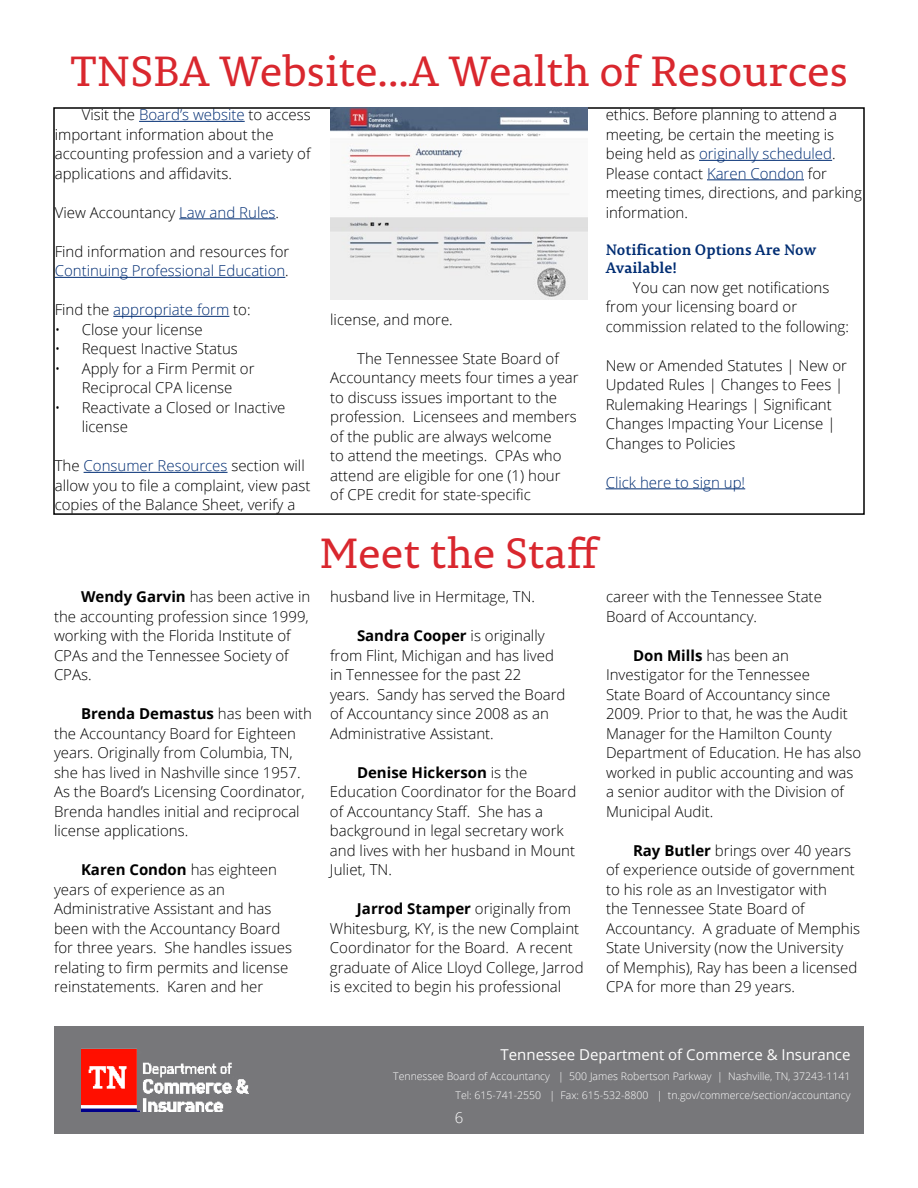
<style>
.page{position:relative;width:918px;height:1188px;background:#fff}
.page>*{position:absolute;margin:0;border:0;box-sizing:border-box;transform-origin:0 0}
.t1{font:42px "Permian Slab Serif Typeface";color:#d9272e}
.t2{font:300 15px/19.5px "Open Sans";color:#000}
.t3{font:300 15px "Open Sans";color:#002d73}
.t4{font:15px "Open Sans";color:#fff}
.t5{font:700 15px/18px "Permian Slab Serif Typeface";color:#002d73}
.t6{font:300 15px "Open Sans";color:#fff}
.t7{font:300 10.5px/19.5px "Open Sans";color:#fff;text-align:right}
.s1{color:#002d73}
.s2{color:#000}
.s3{font-weight:700}
</style>
<div class="page">
<hr style="left:139px;top:121px;width:106px;height:1px;background:#002d73">
<hr style="left:179px;top:218px;width:97px;height:1px;background:#002d73">
<hr style="left:55px;top:277px;width:230px;height:1px;background:#002d73">
<hr style="left:113px;top:316px;width:116px;height:1px;background:#002d73">
<hr style="left:84px;top:472px;width:144px;height:1px;background:#002d73">
<hr style="left:699px;top:160px;width:133px;height:1px;background:#002d73">
<hr style="left:707px;top:179px;width:97px;height:1px;background:#002d73">
<hr style="left:606px;top:488px;width:139px;height:1px;background:#002d73">
<img style="left:330px;top:108px;width:258px;height:192px">
<div style="left:54px;top:1026px;width:810px;height:108px;background:#77777a"></div>
<img style="left:81px;top:1049px;width:167px;height:62px">
<h1 class="t1" style="left:70px;top:37px;width:779px">TNSBA Website...A Wealth of Resources</h1>
<p class="t2" style="left:55px;top:105px;width:257px;text-indent:27px">Visit the <span class="s1">Board’s website</span> to access important information about the accounting profession and a variety of applications and affidavits.</p>
<p class="t2" style="left:55px;top:202px;width:226px">View Accountancy <span class="s1">Law and Rules</span>.</p>
<p class="t2" style="left:55px;top:241px;width:236px">Find information and resources for<br><span class="s1">Continuing Professional Education</span>.</p>
<p class="t3" style="left:55px;top:300px;width:197px"><span class="s2">Find the</span> appropriate form <span class="s2">to:</span></p>
<p class="t2" style="left:55px;top:319px;width:150px">• Close your license</p>
<p class="t2" style="left:55px;top:339px;width:185px">• Request Inactive Status</p>
<p class="t2" style="left:55px;top:358px;width:201px;text-align:center">• Apply for a Firm Permit or<br>Reciprocal CPA license</p>
<p class="t2" style="left:82px;top:397px;width:205px;text-indent:-27px">• Reactivate a Closed or Inactive license</p>
<p class="t2" style="left:55px;top:456px;width:257px">The <span class="s1">Consumer Resources</span> section will allow you to file a complaint, view past copies of the Balance Sheet, verify a</p>
<p class="t2" style="left:606px;top:105px;width:258px">ethics. Before planning to attend a meeting, be certain the meeting is being held as <span class="s1">originally scheduled</span>.<br>Please contact <span class="s1">Karen Condon</span> for meeting times, directions, and parking information.</p>
<p class="t5" style="left:606px;top:240px;width:212px">Notification Options Are Now<br>Available!</p>
<p class="t2" style="left:606px;top:277px;width:245px;text-indent:27px">You can now get notifications from your licensing board or commission related to the following:</p>
<p class="t2" style="left:606px;top:355px;width:243px">New or Amended Statutes | New or<br>Updated Rules | Changes to Fees |<br>Rulemaking Hearings | Significant<br>Changes Impacting Your License |<br>Changes to Policies</p>
<p class="t3" style="left:606px;top:472px;width:141px">Click here to sign up!</p>
<p class="t2" style="left:330px;top:309px;width:124px">license, and more.</p>
<p class="t2" style="left:330px;top:348px;width:250px;text-indent:27px">The Tennessee State Board of Accountancy meets four times a year to discuss issues important to the profession. Licensees and members of the public are always welcome<br>to attend the meetings. CPAs who attend are eligible for one (1) hour<br>of CPE credit for state-specific</p>
<p class="t2" style="left:54px;top:587px;width:258px;text-indent:27px"><span class="s3">Wendy Garvin</span> has been active in the accounting profession since 1999, working with the Florida Institute of<br>CPAs and the Tennessee Society of<br>CPAs.</p>
<p class="t2" style="left:54px;top:704px;width:259px;text-indent:27px"><span class="s3">Brenda Demastus</span> has been with the Accountancy Board for Eighteen years. Originally from Columbia, TN, she has lived in Nashville since 1957.<br>As the Board’s Licensing Coordinator, Brenda handles initial and reciprocal license applications.</p>
<p class="t2" style="left:54px;top:860px;width:240px;text-indent:27px"><span class="s3">Karen Condon</span> has eighteen years of experience as an<br>Administrative Assistant and has been with the Accountancy Board for three years. She handles issues relating to firm permits and license reinstatements. Karen and her</p>
<h1 class="t1" style="left:320px;top:520px;width:282px">Meet the Staff</h1>
<p class="t2" style="left:330px;top:587px;width:207px">husband live in Hermitage, TN.</p>
<p class="t2" style="left:330px;top:626px;width:237px;text-indent:27px"><span class="s3">Sandra Cooper</span> is originally from Flint, Michigan and has lived in Tennessee for the past 22<br>years. Sandy has served the Board of Accountancy since 2008 as an<br>Administrative Assistant.</p>
<p class="t2" style="left:330px;top:762px;width:248px;text-indent:27px"><span class="s3">Denise Hickerson</span> is the<br>Education Coordinator for the Board of Accountancy Staff. She has a background in legal secretary work and lives with her husband in Mount<br>Juliet, TN.</p>
<p class="t2" style="left:330px;top:899px;width:255px;text-indent:27px"><span class="s3">Jarrod Stamper</span> originally from Whitesburg, KY, is the new Complaint Coordinator for the Board. A recent graduate of Alice Lloyd College, Jarrod is excited to begin his professional</p>
<p class="t2" style="left:606px;top:587px;width:217px">career with the Tennessee State<br>Board of Accountancy.</p>
<p class="t2" style="left:606px;top:645px;width:257px;text-indent:27px"><span class="s3">Don Mills</span> has been an<br>Investigator for the Tennessee<br>State Board of Accountancy since<br>2009. Prior to that, he was the Audit<br>Manager for the Hamilton County<br>Department of Education. He has also worked in public accounting and was a senior auditor with the Division of<br>Municipal Audit.</p>
<p class="t2" style="left:606px;top:840px;width:256px;text-indent:27px"><span class="s3">Ray Butler</span> brings over 40 years of experience outside of government to his role as an Investigator with<br>the Tennessee State Board of Accountancy. A graduate of Memphis State University (now the University of Memphis), Ray has been a licensed CPA for more than 29 years.</p>
<p class="t4" style="left:501px;top:1044px;width:351px">Tennessee Department of Commerce &amp; Insurance</p>
<p class="t7" style="left:393px;top:1066px;width:459px">Tennessee Board of Accountancy | 500 James Robertson Parkway | Nashville, TN, 37243-1141<br>Tel: 615-741-2550 | Fax: 615-532-8800 | tn.gov/commerce/section/accountancy</p>
<p class="t6" style="left:455px;top:1107px;width:10px">6</p>
</div>
